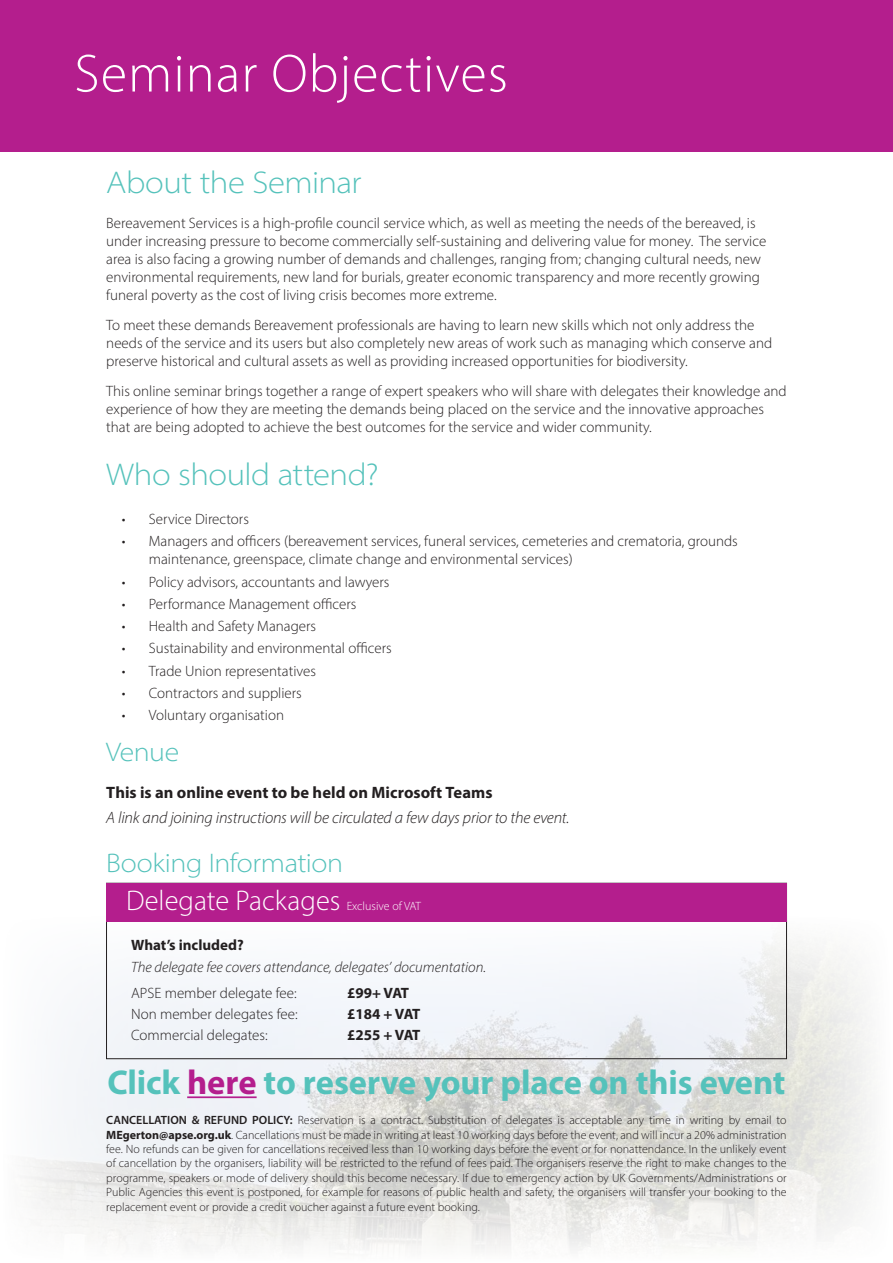
<style>
.page{position:relative;width:893px;height:1263px;background:#fff}
.page>*{position:absolute;margin:0;border:0;box-sizing:border-box;transform-origin:0 0}
.t1{font:300 54px "Myriad Pro";letter-spacing:.02em;color:#fff}
.Green_Header{font:700 34.5px "Myriad Pro";letter-spacing:-.005em;color:#55c2bb}
.Green_Header-2{font:300 semi-expanded 31.5px "Myriad Pro";letter-spacing:-.015em;color:#55c2bb}
.t2{font:300 28.5px "Myriad Pro";color:#fff}
.Green_Header-3{font:300 semi-expanded 27px "Myriad Pro";letter-spacing:-.015em;color:#55c2bb}
.Body{font:italic 300 16.5px "Myriad Pro";letter-spacing:-.01em;color:#231f20}
.Body-2{font:700 16.5px "Myriad Pro";color:#231f20}
.t3{font:300 15px/18px "Myriad Pro";color:#231f20}
.t4{font:italic 300 15px "Myriad Pro";color:#231f20}
.t5{font:700 15px "Myriad Pro";color:#231f20}
.t6{font:300 12px/14.4px "Myriad Pro";color:#231f20;text-align:justify}
.t7{font:300 12px "Myriad Pro";color:#fff}
.s1{color:#b41e8d}
.s2{font-weight:600}
.s3{font-weight:700}
</style>
<div class="page">
<img style="left:25px;top:918px;width:846px;height:332px">
<div style="left:0;top:0;width:893px;height:152px;background:#b41e8d"></div>
<div style="left:106px;top:883px;width:681px;height:38px;background:#b41e8d"></div>
<hr style="left:187px;top:1096px;width:70px;height:2px;background:#b41e8d">
<p class="t1" style="left:74px;top:41px;width:435px">Seminar Objectives</p>
<p class="Green_Header-2" style="left:106px;top:164px;width:257px">About the Seminar</p>
<p class="t3" style="left:106px;top:214px;width:662px">Bereavement Services is a high-profile council service which, as well as meeting the needs of the bereaved, is under increasing pressure to become commercially self-sustaining and delivering value for money. The service area is also facing a growing number of demands and challenges, ranging from; changing cultural needs, new environmental requirements, new land for burials, greater economic transparency and more recently growing funeral poverty as the cost of living crisis becomes more extreme.</p>
<p class="t3" style="left:106px;top:316px;width:667px">To meet these demands Bereavement professionals are having to learn new skills which not only address the needs of the service and its users but also completely new areas of work such as managing which conserve and preserve historical and cultural assets as well as providing increased opportunities for biodiversity.</p>
<p class="t3" style="left:106px;top:382px;width:682px">This online seminar brings together a range of expert speakers who will share with delegates their knowledge and experience of how they are meeting the demands being placed on the service and the innovative approaches that are being adopted to achieve the best outcomes for the service and wider community.</p>
<p class="Green_Header-2" style="left:106px;top:455px;width:274px">Who should attend?</p>
<p class="t3" style="left:122px;top:510px;width:129px">• Service Directors</p>
<p class="t3" style="left:149px;top:532px;width:590px;text-indent:-27px">• Managers and officers (bereavement services, funeral services, cemeteries and crematoria, grounds maintenance, greenspace, climate change and environmental services)</p>
<p class="t3" style="left:122px;top:572px;width:269px">• Policy advisors, accountants and lawyers</p>
<p class="t3" style="left:122px;top:595px;width:236px">• Performance Management officers</p>
<p class="t3" style="left:122px;top:617px;width:196px">• Health and Safety Managers</p>
<p class="t3" style="left:122px;top:639px;width:271px">• Sustainability and environmental officers</p>
<p class="t3" style="left:122px;top:661px;width:196px">• Trade Union representatives</p>
<p class="t3" style="left:122px;top:684px;width:182px">• Contractors and suppliers</p>
<p class="t3" style="left:122px;top:706px;width:164px">• Voluntary organisation</p>
<p class="Green_Header-3" style="left:106px;top:735px;width:74px">Venue</p>
<p class="Body-2" style="left:106px;top:782px;width:388px">This is an online event to be held on Microsoft Teams</p>
<p class="Body" style="left:106px;top:807px;width:465px">A link and joining instructions will be circulated a few days prior to the event.</p>
<p class="Green_Header-3" style="left:106px;top:846px;width:238px">Booking Information</p>
<p class="t2" style="left:126px;top:883px;width:216px">Delegate Packages</p>
<p class="t7" style="left:347px;top:898px;width:76px">Exclusive of VAT</p>
<p class="t5" style="left:131px;top:935px;width:114px">What’s included?</p>
<p class="t4" style="left:131px;top:958px;width:357px">The delegate fee covers attendance, delegates’ documentation.</p>
<p class="t3" style="left:131px;top:983px;width:167px">APSE member delegate fee:</p>
<p class="t5" style="left:347px;top:983px;width:63px">£99+ VAT</p>
<p class="t3" style="left:131px;top:1004px;width:168px">Non member delegates fee:</p>
<p class="t5" style="left:347px;top:1004px;width:75px">£184 + VAT</p>
<p class="t3" style="left:131px;top:1025px;width:138px">Commercial delegates:</p>
<p class="t5" style="left:347px;top:1025px;width:75px">£255 + VAT</p>
<p class="Green_Header" style="left:107px;top:1060px;width:680px">Click <span class="s1">here</span> to reserve your place on this event</p>
<p class="t6" style="left:106px;top:1113px;width:682px"><span class="s2">CANCELLATION &amp; REFUND POLICY:</span> Reservation is a contract. Substitution of delegates is acceptable any time in writing by email to <span class="s3">MEgerton@apse.org.uk</span>. Cancellations must be made in writing at least 10 working days before the event, and will incur a 20% administration fee. No refunds can be given for cancellations received less than 10 working days before the event or for nonattendance. In the unlikely event of cancellation by the organisers, liability will be restricted to the refund of fees paid. The organisers reserve the right to make changes to the programme, speakers or mode of delivery should this become necessary. If due to emergency action by UK Governments/Administrations or Public Agencies this event is postponed, for example for reasons of public health and safety, the organisers will transfer your booking to the replacement event or provide a credit voucher against a future event booking.</p>
</div>
